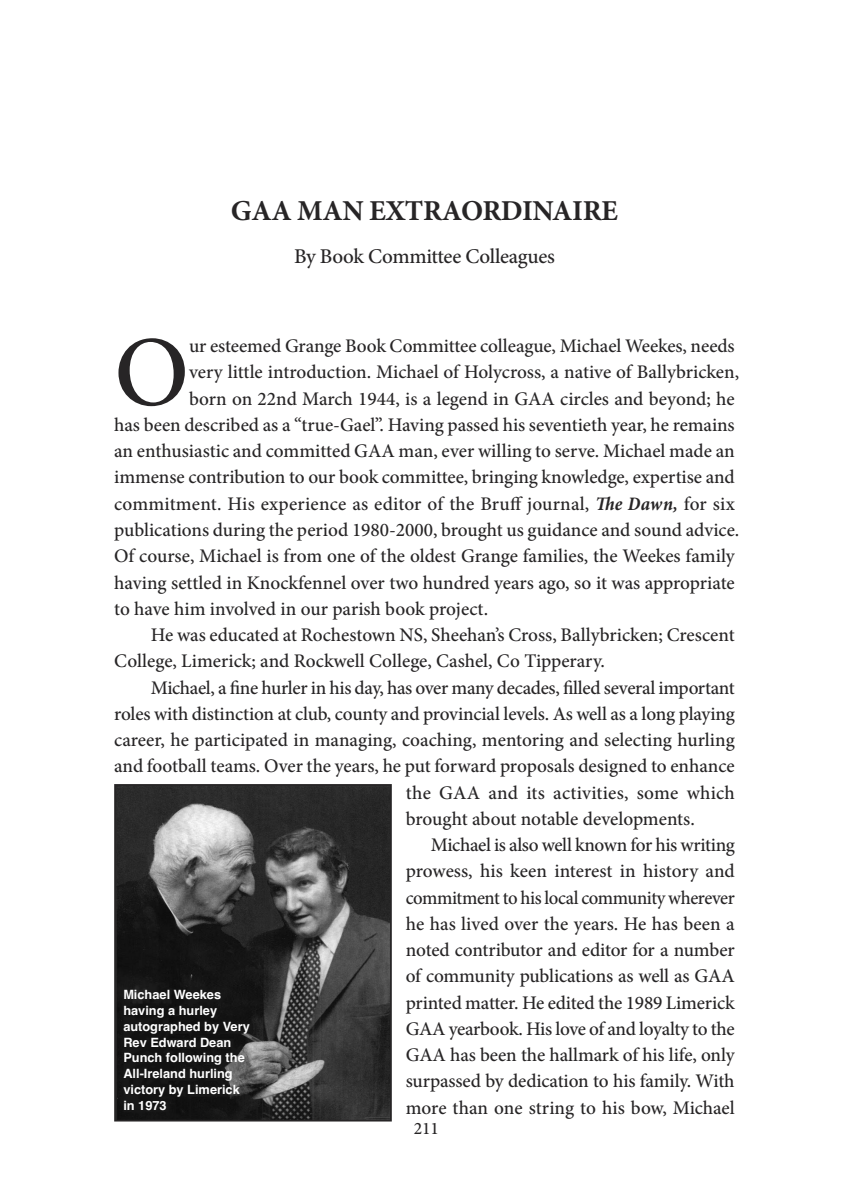
<style>
.page{position:relative;width:844px;height:1191px;background:#fff}
.page>*{position:absolute;margin:0;border:0;box-sizing:border-box;transform-origin:0 0}
.t1{font:500 99.92px "Minion Pro";color:#272526}
.t2{font:700 28.88px "Minion Pro";letter-spacing:-.015em;color:#272526}
.t3{font:500 21px "Minion Pro";letter-spacing:-.015em;color:#272526}
.t4{font:500 19.25px "Minion Pro";letter-spacing:-.005em;color:#272526}
.t5{font:500 19.25px "Minion Pro";letter-spacing:-.025em;color:#272526}
.t6{font:500 17.5px "Minion Pro";color:#272526}
.t7{font:700 12.78px/15.8px "Helvetica";color:#fff}
.s1{font-weight:700;font-style:italic;font-stretch:condensed}
</style>
<div class="page">
<img style="left:117px;top:787px;width:271px;height:331px">
<div style="left:114px;top:784px;width:277px;height:337px;border:2px solid #272526"></div>
<h2 class="t2" style="left:231px;top:190px;width:388px">GAA MAN EXTRAORDINAIRE</h2>
<p class="t3" style="left:294px;top:242px;width:262px">By Book Committee Colleagues</p>
<h1 class="t1" style="left:114px;top:305px;width:76px">O</h1>
<p class="t4" style="left:189px;top:333px;width:547px">ur esteemed Grange Book Committee colleague, Michael Weekes, needs</p>
<p class="t4" style="left:189px;top:359px;width:551px">very little introduction. Michael of Holycross, a native of Ballybricken,</p>
<p class="t4" style="left:189px;top:385px;width:547px">born on 22nd March 1944, is a legend in GAA circles and beyond; he</p>
<p class="t4" style="left:114px;top:412px;width:622px">has been described as a “true-Gael”. Having passed his seventieth year, he remains</p>
<p class="t4" style="left:114px;top:438px;width:622px">an enthusiastic and committed GAA man, ever willing to serve. Michael made an</p>
<p class="t4" style="left:114px;top:464px;width:622px">immense contribution to our book committee, bringing knowledge, expertise and</p>
<p class="t4" style="left:114px;top:490px;width:622px">commitment. His experience as editor of the Bruff journal, <span class="s1">The Dawn,</span> for six</p>
<p class="t4" style="left:114px;top:517px;width:626px">publications during the period 1980-2000, brought us guidance and sound advice.</p>
<p class="t4" style="left:114px;top:543px;width:622px">Of course, Michael is from one of the oldest Grange families, the Weekes family</p>
<p class="t4" style="left:114px;top:569px;width:622px">having settled in Knockfennel over two hundred years ago, so it was appropriate</p>
<p class="t4" style="left:114px;top:595px;width:375px">to have him involved in our parish book project.</p>
<p class="t4" style="left:151px;top:622px;width:585px">He was educated at Rochestown NS, Sheehan’s Cross, Ballybricken; Crescent</p>
<p class="t4" style="left:114px;top:648px;width:492px">College, Limerick; and Rockwell College, Cashel, Co Tipperary.</p>
<p class="t4" style="left:151px;top:674px;width:585px">Michael, a fine hurler in his day, has over many decades, filled several important</p>
<p class="t4" style="left:114px;top:700px;width:622px">roles with distinction at club, county and provincial levels. As well as a long playing</p>
<p class="t4" style="left:114px;top:727px;width:622px">career, he participated in managing, coaching, mentoring and selecting hurling</p>
<p class="t4" style="left:114px;top:753px;width:622px">and football teams. Over the years, he put forward proposals designed to enhance</p>
<p class="t4" style="left:406px;top:779px;width:330px">the GAA and its activities, some which</p>
<p class="t4" style="left:406px;top:805px;width:290px">brought about notable developments.</p>
<p class="t4" style="left:430px;top:832px;width:305px">Michael is also well known for his writing</p>
<p class="t4" style="left:406px;top:858px;width:330px">prowess, his keen interest in history and</p>
<p class="t5" style="left:405px;top:884px;width:330px">commitment to his local community wherever</p>
<p class="t4" style="left:405px;top:910px;width:330px">he has lived over the years. He has been a</p>
<p class="t4" style="left:405px;top:937px;width:330px">noted contributor and editor for a number</p>
<p class="t4" style="left:405px;top:963px;width:330px">of community publications as well as GAA</p>
<p class="t4" style="left:405px;top:989px;width:330px">printed matter. He edited the 1989 Limerick</p>
<p class="t4" style="left:405px;top:1015px;width:330px">GAA yearbook. His love of and loyalty to the</p>
<p class="t4" style="left:405px;top:1042px;width:330px">GAA has been the hallmark of his life, only</p>
<p class="t4" style="left:405px;top:1068px;width:330px">surpassed by dedication to his family. With</p>
<p class="t4" style="left:405px;top:1094px;width:330px">more than one string to his bow, Michael</p>
<p class="t6" style="left:413px;top:1116px;width:27px">211</p>
<p class="t7" style="left:123px;top:987px;width:128px">Michael Weekes having a hurley autographed by Very<br>Rev Edward Dean<br>Punch following the<br>All-Ireland hurling victory by Limerick in 1973</p>
</div>
